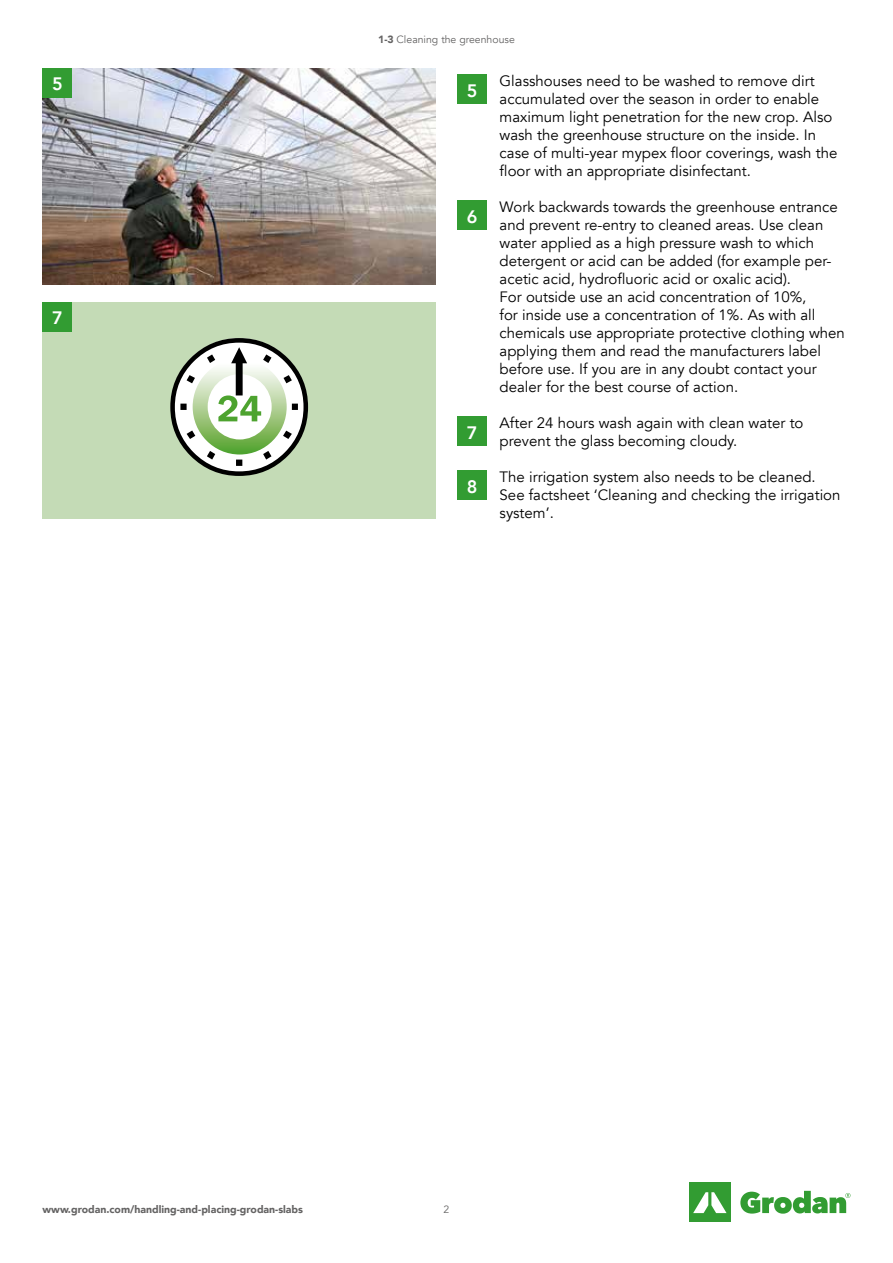
<style>
.page{position:relative;width:893px;height:1263px;background:#fff}
.page>*{position:absolute;margin:0;border:0;box-sizing:border-box;transform-origin:0 0}
.t1{font:800 18px "Avenir";color:#fff}
.t2{font:15px/18px "Avenir";color:#000}
.t3{font:900 10.5px "Avenir";color:#646363}
.t4{font:10.5px "Avenir";color:#646363}
.s1{font-weight:900}
</style>
<div class="page">
<div style="left:689px;top:1182px;width:42px;height:40px;background:#329c32"></div>
<svg style="left:693px;top:1192px;width:33px;height:21px"></svg>
<svg style="left:740px;top:1191px;width:110px;height:23px"></svg>
<div style="left:43px;top:302px;width:393px;height:216px;background:#c4dbb6"></div>
<svg style="left:170px;top:338px;width:138px;height:138px"></svg>
<img style="left:43px;top:68px;width:393px;height:216px">
<div style="left:457px;top:74px;width:30px;height:30px;background:#329c32"></div>
<div style="left:457px;top:200px;width:30px;height:30px;background:#329c32"></div>
<div style="left:457px;top:416px;width:30px;height:30px;background:#329c32"></div>
<div style="left:457px;top:470px;width:30px;height:30px;background:#329c32"></div>
<div style="left:43px;top:68px;width:29px;height:30px;background:#329c32"></div>
<div style="left:43px;top:302px;width:29px;height:30px;background:#329c32"></div>
<p class="t1" style="left:52px;top:70px;width:12px">5</p>
<p class="t1" style="left:52px;top:304px;width:12px">7</p>
<p class="t4" style="left:378px;top:33px;width:138px"><span class="s1">1-3</span> Cleaning the greenhouse</p>
<p class="t1" style="left:467px;top:76px;width:12px">5</p>
<p class="t1" style="left:467px;top:202px;width:12px">6</p>
<p class="t1" style="left:467px;top:418px;width:12px">7</p>
<p class="t1" style="left:467px;top:472px;width:12px">8</p>
<p class="t2" style="left:500px;top:72px;width:339px">Glasshouses need to be washed to remove dirt accumulated over the season in order to enable maximum light penetration for the new crop. Also wash the greenhouse structure on the inside. In case of multi-year mypex floor coverings, wash the floor with an appropriate disinfectant.</p>
<p class="t2" style="left:500px;top:198px;width:347px">Work backwards towards the greenhouse entrance and prevent re-entry to cleaned areas. Use clean water applied as a high pressure wash to which detergent or acid can be added (for example per&shy;acetic acid, hydrofluoric acid or oxalic acid).<br>For outside use an acid concentration of 10%,<br>for inside use a concentration of 1%. As with all chemicals use appropriate protective clothing when applying them and read the manufacturers label before use. If you are in any doubt contact your dealer for the best course of action.</p>
<p class="t2" style="left:500px;top:414px;width:305px">After 24 hours wash again with clean water to prevent the glass becoming cloudy.</p>
<p class="t2" style="left:500px;top:468px;width:342px">The irrigation system also needs to be cleaned.<br>See factsheet ‘Cleaning and checking the irrigation system’.</p>
<p class="t3" style="left:43px;top:1200px;width:262px">www.grodan.com/handling-and-placing-grodan-slabs</p>
<p class="t4" style="left:444px;top:1203px;width:7px">2</p>
</div>
